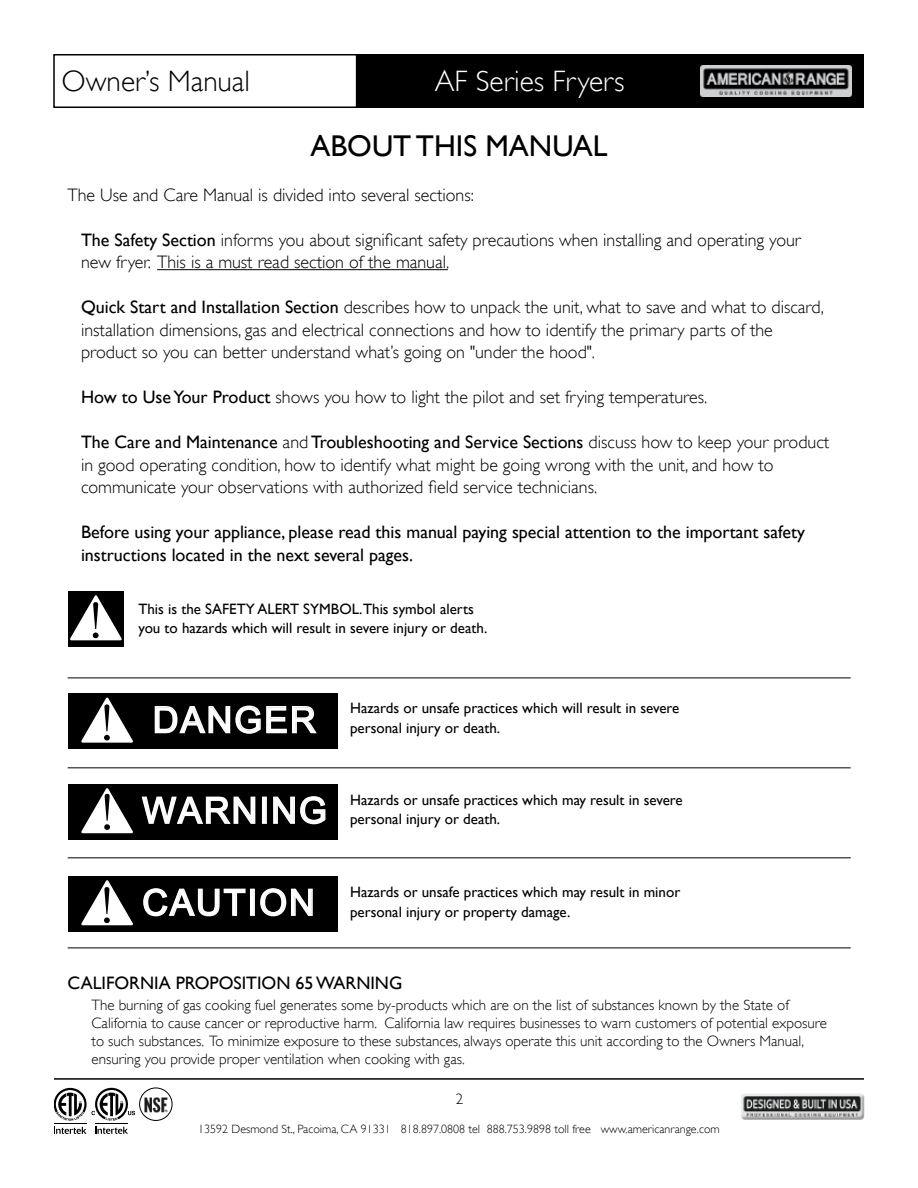
<style>
.page{position:relative;width:918px;height:1188px;background:#fff}
.page>*{position:absolute;margin:0;border:0;box-sizing:border-box;transform-origin:0 0}
.t1{font:51px "Optima";color:#000}
.t2{font:36px "Arial";letter-spacing:.05em;color:#fff}
.t3{font:30px "Gill Sans";color:#000}
.t4{font:300 29.55px "Gill Sans";color:#fff}
.t5{font:300 29.55px "Gill Sans";color:#000}
.t6{font:300 18px/22.5px "Gill Sans";color:#000}
.t7{font:18px/22.5px "Gill Sans";color:#000}
.t8{font:300 15px/18px "Gill Sans";color:#000}
.t9{font:15px/19.5px "Gill Sans";color:#000}
.t10{font:300 12px "Gill Sans";color:#000}
.s1{font-weight:400}
.s2{font-family:"Optima";font-size:51px;color:#000}
</style>
<div class="page">
<hr style="left:54px;top:1078px;width:810px;height:2px;background:#000">
<img style="left:741px;top:1093px;width:124px;height:27px">
<div style="left:53px;top:54px;width:304px;height:54px;border:2px solid #000"></div>
<div style="left:356px;top:54px;width:508px;height:54px;background:#000"></div>
<img style="left:700px;top:66px;width:152px;height:30px">
<hr style="left:157px;top:269px;width:291px;height:1px;background:#000">
<div style="left:68px;top:591px;width:56px;height:56px;background:#000"></div>
<svg style="left:70px;top:595px;width:52px;height:46px"></svg>
<div style="left:68px;top:694px;width:270px;height:55px;background:#000"></div>
<svg style="left:154px;top:705px;width:163px;height:29px"></svg>
<svg style="left:81px;top:697px;width:52px;height:46px"></svg>
<div style="left:68px;top:876px;width:270px;height:56px;background:#000"></div>
<svg style="left:143px;top:888px;width:103px;height:29px"></svg>
<div style="left:250px;top:889px;width:5px;height:27px;border:2px solid #fff"></div>
<svg style="left:260px;top:888px;width:53px;height:29px"></svg>
<svg style="left:81px;top:880px;width:52px;height:46px"></svg>
<hr style="left:68px;top:678px;width:783px;height:1px;background:#000">
<div style="left:68px;top:784px;width:270px;height:56px;background:#000"></div>
<svg style="left:141px;top:796px;width:115px;height:28px"></svg>
<div style="left:262px;top:797px;width:5px;height:27px;border:2px solid #fff"></div>
<svg style="left:273px;top:796px;width:53px;height:29px"></svg>
<svg style="left:81px;top:788px;width:52px;height:46px"></svg>
<hr style="left:68px;top:767px;width:783px;height:1px;background:#000">
<hr style="left:68px;top:857px;width:783px;height:1px;background:#000">
<hr style="left:68px;top:948px;width:783px;height:1px;background:#000">
<svg style="left:54px;top:1127px;width:33px;height:7px"></svg>
<hr style="left:54px;top:1123px;width:33px;height:1px;background:#000">
<svg style="left:95px;top:1127px;width:33px;height:7px"></svg>
<hr style="left:95px;top:1123px;width:33px;height:1px;background:#000">
<svg style="left:54px;top:1088px;width:81px;height:33px"></svg>
<div style="left:139px;top:1088px;width:34px;height:33px;border:1px solid #000;border-radius:50%"></div>
<img style="left:144px;top:1097px;width:23px;height:15px">
<h3 class="t5" style="left:62px;top:58px;width:190px">Owner’s Manual</h3>
<h3 class="t4" style="left:435px;top:58px;width:191px">AF Series Fryers</h3>
<h3 class="t3" style="left:310px;top:128px;width:299px">ABOUT THIS MANUAL</h3>
<p class="t6" style="left:68px;top:183px;width:408px">The Use and Care Manual is divided into several sections:</p>
<p class="t6" style="left:81px;top:228px;width:721px"><span class="s1">The Safety Section</span> informs you about significant safety precautions when installing and operating your new fryer. This is a must read section of the manual.</p>
<p class="t6" style="left:81px;top:295px;width:744px"><span class="s1">Quick Start and Installation Section</span> describes how to unpack the unit, what to save and what to discard, installation dimensions, gas and electrical connections and how to identify the primary parts of the product so you can better understand what’s going on "under the hood".</p>
<p class="t6" style="left:81px;top:385px;width:628px"><span class="s1">How to Use Your Product</span> shows you how to light the pilot and set frying temperatures.</p>
<p class="t6" style="left:81px;top:430px;width:750px"><span class="s1">The Care and Maintenance</span> and <span class="s1">Troubleshooting and Service Sections</span> discuss how to keep your product in good operating condition, how to identify what might be going wrong with the unit, and how to communicate your observations with authorized field service technicians.</p>
<p class="t7" style="left:81px;top:521px;width:726px">Before using your appliance, please read this manual paying special attention to the important safety instructions located in the next several pages.</p>
<h1 class="t1" style="left:87px;top:591px;width:18px">!</h1>
<p class="t9" style="left:138px;top:599px;width:350px">This is the SAFETY ALERT SYMBOL.This symbol alerts you to hazards which will result in severe injury or death.</p>
<h2 class="t2" style="left:98px;top:696px;width:219px"><span class="s2">!</span> DANGER</h2>
<p class="t9" style="left:350px;top:698px;width:331px">Hazards or unsafe practices which will result in severe personal injury or death.</p>
<h2 class="t2" style="left:142px;top:787px;width:186px">WARNING</h2>
<p class="t9" style="left:350px;top:790px;width:334px">Hazards or unsafe practices which may result in severe personal injury or death.</p>
<h2 class="t2" style="left:98px;top:879px;width:218px"><span class="s2">!</span> CAUTION</h2>
<p class="t9" style="left:350px;top:882px;width:332px">Hazards or unsafe practices which may result in minor personal injury or property damage.</p>
<p class="t7" style="left:68px;top:971px;width:336px">CALIFORNIA PROPOSITION 65 WARNING</p>
<p class="t8" style="left:92px;top:996px;width:737px">The burning of gas cooking fuel generates some by-products which are on the list of substances known by the State of California to cause cancer or reproductive harm. California law requires businesses to warn customers of potential exposure to such substances. To minimize exposure to these substances, always operate this unit according to the Owners Manual, ensuring you provide proper ventilation when cooking with gas.</p>
<p class="t8" style="left:456px;top:1089px;width:9px">2</p>
<p class="t10" style="left:198px;top:1120px;width:523px">13592 Desmond St., Pacoima, CA 91331 818.897.0808 tel 888.753.9898 toll free www.americanrange.com</p>
</div>
